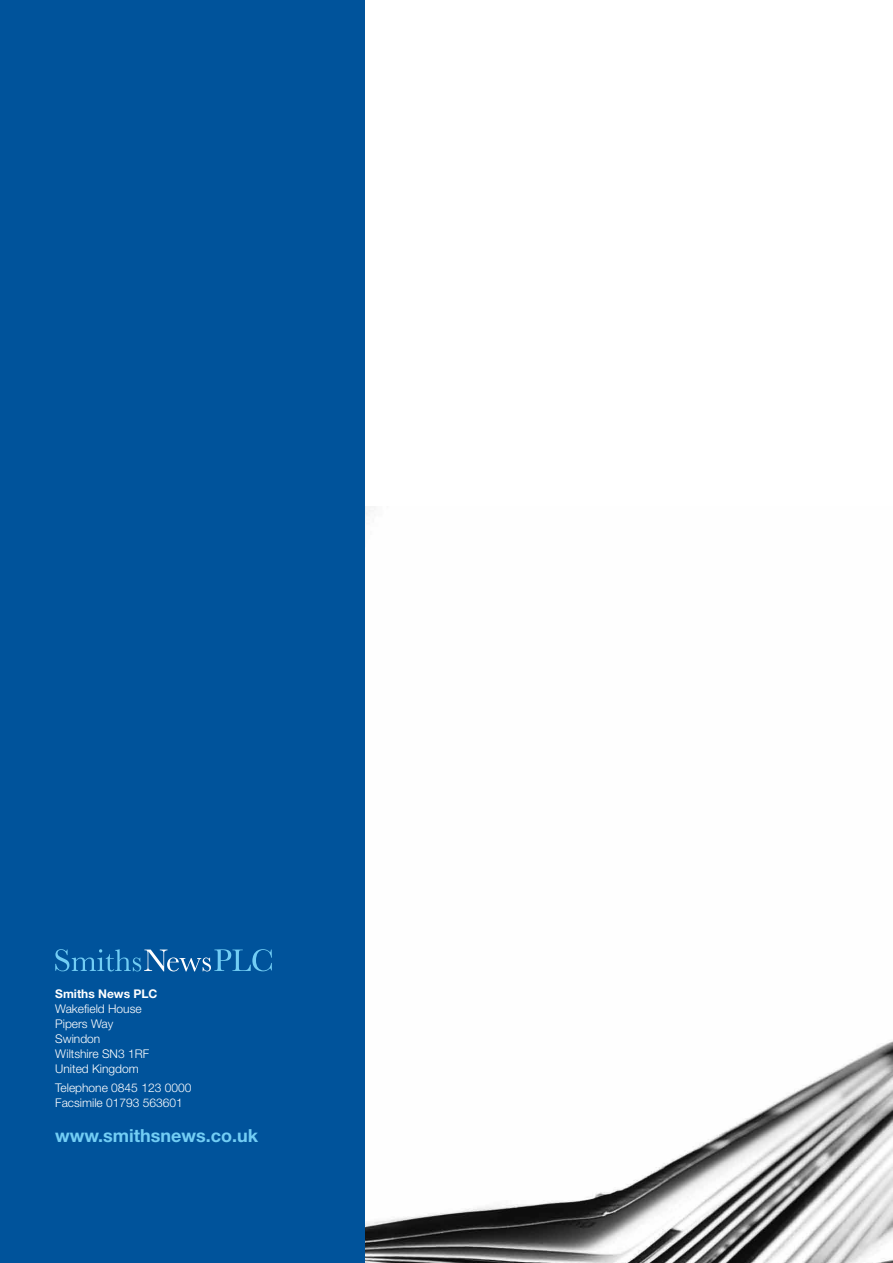
<style>
.page{position:relative;width:893px;height:1263px;background:#fff}
.page>*{position:absolute;margin:0;border:0;box-sizing:border-box;transform-origin:0 0}
.t1{font:700 18px "Helvetica Neue";color:#72cdf4}
.t2{font:300 12px/15px "Helvetica Neue";color:#fff}
.t3{font:700 12px "Helvetica Neue";color:#fff}
</style>
<div class="page">
<img style="left:364px;top:507px;width:529px;height:756px">
<div style="left:0;top:0;width:364px;height:1263px;background:#00539b"></div>
<svg style="left:55px;top:949px;width:217px;height:22px"></svg>
<p class="t3" style="left:55px;top:986px;width:104px">Smiths News PLC</p>
<p class="t2" style="left:55px;top:1001px;width:95px">Wakefield House<br>Pipers Way<br>Swindon<br>Wiltshire SN3 1RF<br>United Kingdom</p>
<p class="t2" style="left:55px;top:1080px;width:138px">Telephone 0845 123 0000<br>Facsimile 01793 563601</p>
<h1 class="t1" style="left:55px;top:1124px;width:204px">www.smithsnews.co.uk</h1>
</div>
